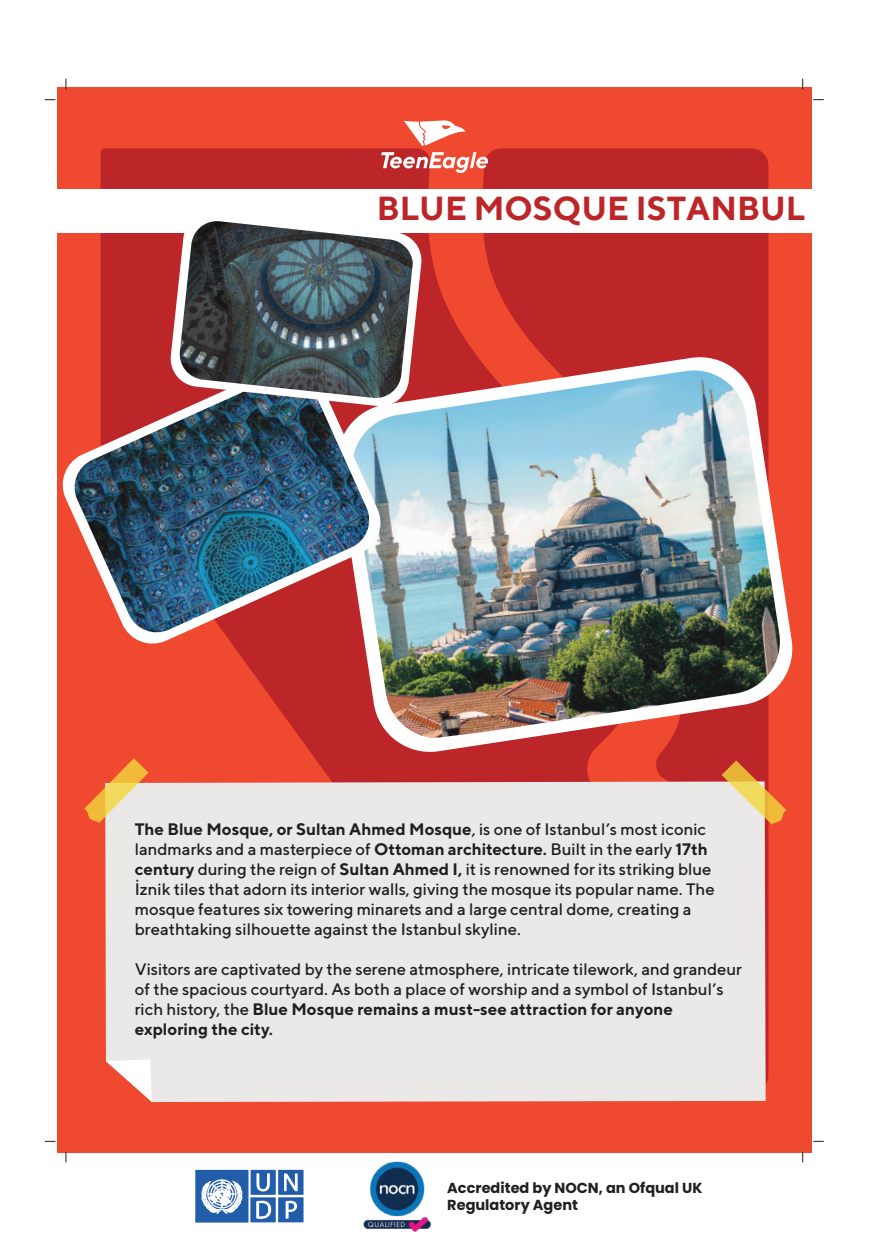
<style>
.page{position:relative;width:869px;height:1241px;background:#fff}
.page>*{position:absolute;margin:0;border:0;box-sizing:border-box;transform-origin:0 0}
.t1{font:700 33.34px "TT Norms";color:#bd2629}
.t2{font:500 16.62px/19.9px "TT Norms";color:#1f1d1e}
.t3{font:700 14.44px/17.4px "Poppins";color:#221f20}
.s1{font-weight:700}
</style>
<div class="page">
<div style="left:58px;top:87px;width:753px;height:1065px;background:#ef492f"></div>
<div style="left:659px;top:148px;width:109px;height:944px;background:#bd2629"></div>
<svg style="left:100px;top:148px;width:559px;height:633px;fill:#bd2629"></svg>
<div style="left:57px;top:189px;width:754px;height:43px;background:#fff"></div>
<div style="left:105px;top:781px;width:660px;height:320px;background:#eae9e8"></div>
<svg style="left:721px;top:760px;width:65px;height:64px"></svg>
<svg style="left:84px;top:758px;width:64px;height:65px"></svg>
<svg style="left:333px;top:353px;width:460px;height:402px;fill:#bd2629"></svg>
<img style="left:348px;top:370px;width:435px;height:368px">
<svg style="left:62px;top:359px;width:323px;height:289px"></svg>
<img style="left:70px;top:375px;width:303px;height:261px">
<img style="left:169px;top:232px;width:254px;height:175px">
<svg style="left:404px;top:120px;width:61px;height:26px"></svg>
<svg style="left:381px;top:152px;width:107px;height:21px"></svg>
<svg style="left:106px;top:1059px;width:46px;height:42px"></svg>
<img style="left:178px;top:221px;width:234px;height:178px">
<img style="left:342px;top:1152px;width:109px;height:80px">
<svg style="left:195px;top:1169px;width:108px;height:53px"></svg>
<h1 class="t1" style="left:376px;top:187px;width:430px">BLUE MOSQUE ISTANBUL</h1>
<p class="t2" style="left:135px;top:818px;width:581px"><span class="s1">The Blue Mosque, or Sultan Ahmed Mosque</span>, is one of Istanbul’s most iconic landmarks and a masterpiece of <span class="s1">Ottoman architecture.</span> Built in the early <span class="s1">17th century</span> during the reign of <span class="s1">Sultan Ahmed I,</span> it is renowned for its striking blue İznik tiles that adorn its interior walls, giving the mosque its popular name. The mosque features six towering minarets and a large central dome, creating a breathtaking silhouette against the Istanbul skyline.</p>
<p class="t2" style="left:135px;top:958px;width:608px">Visitors are captivated by the serene atmosphere, intricate tilework, and grandeur of the spacious courtyard. As both a place of worship and a symbol of Istanbul’s rich history, the <span class="s1">Blue Mosque remains a must-see attraction for anyone exploring the city.</span></p>
<p class="t3" style="left:447px;top:1178px;width:256px">Accredited by NOCN, an Ofqual UK<br>Regulatory Agent</p>
</div>
